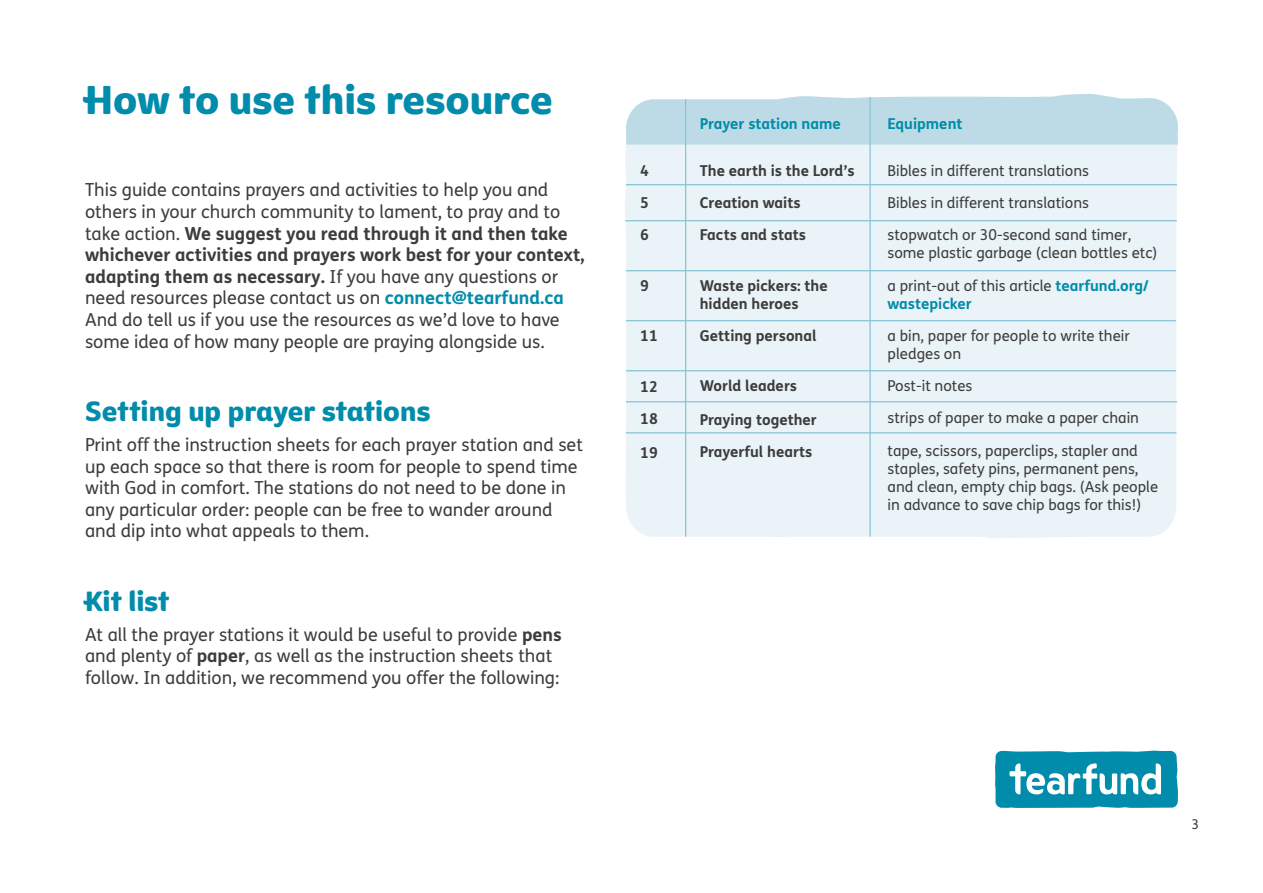
<style>
.page{position:relative;width:1263px;height:893px;background:#fff}
.page>*{position:absolute;margin:0;border:0;box-sizing:border-box;transform-origin:0 0}
.t1{font:39px "Tearfund Sans";color:#008caa}
.t2{font:27px "Tearfund Sans";color:#008caa}
.t3{font:18px/21.6px "FS Me";color:#3c3c3b}
.t4{font:15px/32.2px "FS Me";color:#3c3c3b}
.t5{font:700 15px/32.2px "FS Me";color:#3c3c3b}
.t6{font:700 15px "FS Me";color:#008caa}
.t7{font:13.5px "FS Me";color:#3c3c3b}
.s1{font-weight:700}
.s2{font-weight:700;color:#008caa}
</style>
<div class="page">
<svg style="left:995px;top:751px;width:183px;height:57px"></svg>
<div style="left:625px;top:145px;width:552px;height:393px;background:#eaf3f8"></div>
<svg style="left:626px;top:94px;width:552px;height:51px;background:#c1dee8"></svg>
<hr style="left:626px;top:184px;width:551px;height:1px;background:#86c3d5">
<hr style="left:685px;top:99px;width:1px;height:438px;background:#86c3d5">
<hr style="left:869px;top:97px;width:2px;height:440px;background:#86c3d5">
<hr style="left:625px;top:220px;width:552px;height:1px;background:#86c3d5">
<hr style="left:626px;top:270px;width:550px;height:1px;background:#86c3d5">
<hr style="left:626px;top:320px;width:550px;height:1px;background:#86c3d5">
<hr style="left:626px;top:370px;width:550px;height:1px;background:#86c3d5">
<hr style="left:626px;top:401px;width:551px;height:1px;background:#86c3d5">
<hr style="left:626px;top:432px;width:550px;height:1px;background:#86c3d5">
<h1 class="t1" style="left:85px;top:65px;width:469px">How to use this resource</h1>
<p class="t3" style="left:85px;top:179px;width:501px">This guide contains prayers and activities to help you and others in your church community to lament, to pray and to take action. <span class="s1">We suggest you read through it and then take whichever activities and prayers work best for your context, adapting them as necessary.</span> If you have any questions or need resources please contact us on <span class="s2">connect@tearfund.ca </span>And do tell us if you use the resources as we’d love to have some idea of how many people are praying alongside us.</p>
<h2 class="t2" style="left:85px;top:386px;width:347px">Setting up prayer stations</h2>
<p class="t3" style="left:85px;top:433px;width:499px">Print off the instruction sheets for each prayer station and set up each space so that there is room for people to spend time with God in comfort. The stations do not need to be done in any particular order: people can be free to wander around and dip into what appeals to them.</p>
<h2 class="t2" style="left:85px;top:576px;width:86px">Kit list</h2>
<p class="t3" style="left:85px;top:623px;width:478px">At all the prayer stations it would be useful to provide <span class="s1">pens </span>and plenty of <span class="s1">paper</span>, as well as the instruction sheets that follow. In addition, we recommend you offer the following:</p>
<p class="t5" style="left:640px;top:154px;width:10px;text-align:justify">4<br>5<br>6</p>
<p class="t5" style="left:640px;top:268px;width:10px">9</p>
<p class="t5" style="left:640px;top:319px;width:19px">11</p>
<p class="t5" style="left:640px;top:370px;width:19px">12<br>18</p>
<p class="t5" style="left:640px;top:436px;width:19px">19</p>
<p class="t6" style="left:700px;top:112px;width:142px">Prayer station name</p>
<p class="t5" style="left:700px;top:154px;width:156px">The earth is the Lord’s<br>Creation waits<br>Facts and stats</p>
<p class="t5" style="left:700px;top:276px;width:129px;line-height:18px">Waste pickers: the hidden heroes</p>
<p class="t5" style="left:700px;top:319px;width:118px">Getting personal</p>
<p class="t5" style="left:700px;top:369px;width:99px">World leaders</p>
<p class="t5" style="left:700px;top:403px;width:119px">Praying together<br>Prayerful hearts</p>
<p class="t6" style="left:887px;top:112px;width:77px">Equipment</p>
<p class="t4" style="left:887px;top:154px;width:245px">Bibles in different translations<br>Bibles in different translations stopwatch or 30-second sand timer,</p>
<p class="t4" style="left:887px;top:237px;width:271px">some plastic garbage (clean bottles etc) a print-out of this article <span class="s2">tearfund.org/</span></p>
<p class="t6" style="left:887px;top:292px;width:86px">wastepicker</p>
<p class="t4" style="left:887px;top:326px;width:244px;line-height:18px">a bin, paper for people to write their pledges on</p>
<p class="t4" style="left:887px;top:369px;width:253px">Post-it notes<br>strips of paper to make a paper chain tape, scissors, paperclips, stapler and</p>
<p class="t4" style="left:887px;top:459px;width:272px;line-height:18px">staples, safety pins, permanent pens, and clean, empty chip bags. (Ask people in advance to save chip bags for this!)</p>
<p class="t7" style="left:1191px;top:815px;width:9px">3</p>
</div>
